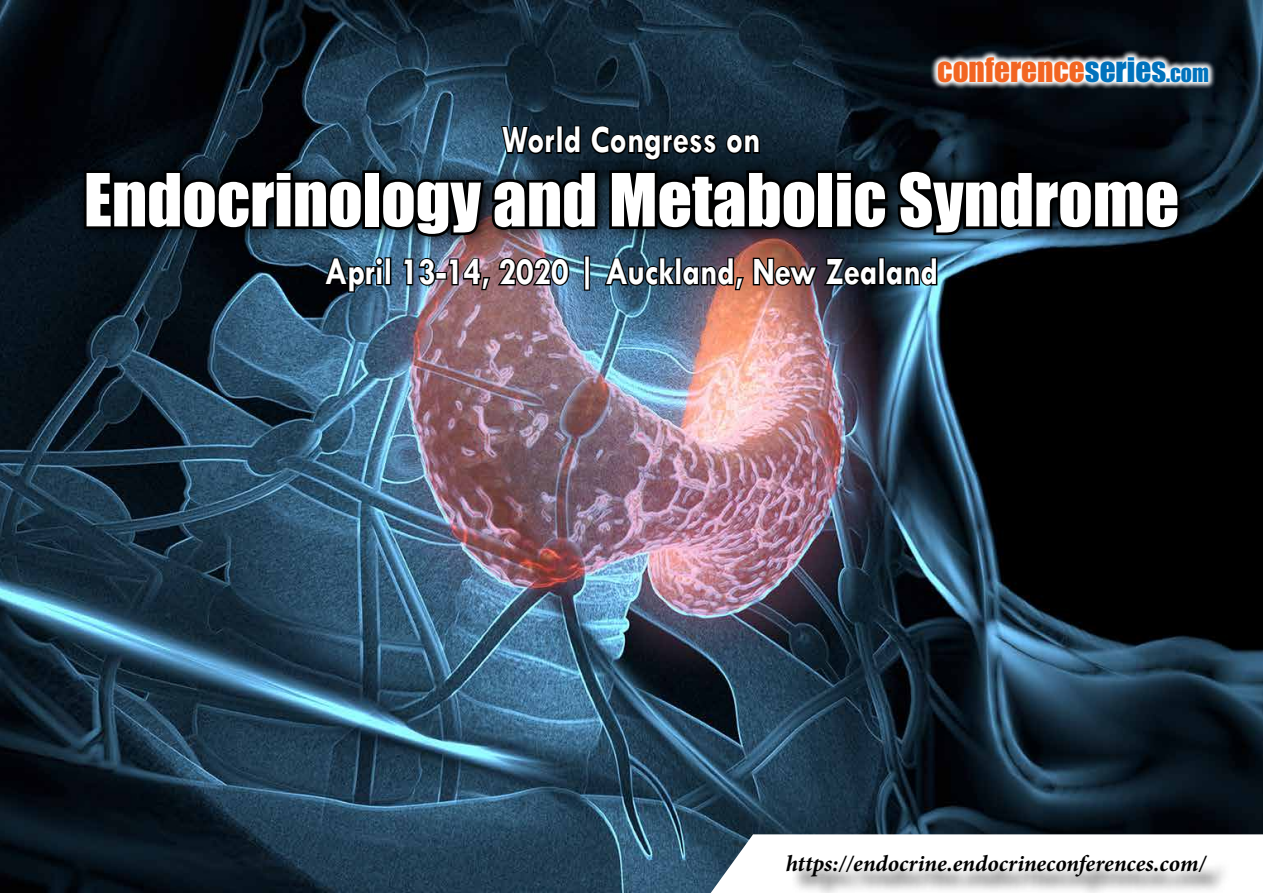
<style>
.page{position:relative;width:1263px;height:893px;background:#fff}
.page>*{position:absolute;margin:0;border:0;box-sizing:border-box;transform-origin:0 0}
.t1{font:67.5px "Impact";color:#fff}
.t2{font:700 39px "Tw Cen";color:#fff;scale:.85 1}
.t3{font:31.2px "Impact";color:#f26522}
.t4{font:italic 700 23.1px "Minion Pro";color:#000}
.s1{color:#0072bc}
.s2{font-size:21.9px;color:#0072bc}
</style>
<div class="page">
<img style="left:0;top:0;width:1263px;height:893px">
<svg style="left:711px;top:834px;width:552px;height:59px"></svg>
<svg style="left:930px;top:50px;width:286px;height:40px"></svg>
<div style="left:790px;top:858px;width:440px;height:35px;background:#000;opacity:.75"></div>
<svg style="left:81px;top:110px;width:1102px;height:184px;background:#18222b"></svg>
<p class="t2" style="left:502px;top:117px;width:306px">World Congress on</p>
<p class="t3" style="left:937px;top:46px;width:273px">conference<span class="s1">series</span><span class="s2">.com</span></p>
<h1 class="t1" style="left:84px;top:148px;width:1097px">Endocrinology and Metabolic Syndrome</h1>
<p class="t2" style="left:325px;top:248px;width:723px">April 13-14, 2020 | Auckland, New Zealand</p>
<p class="t4" style="left:786px;top:847px;width:422px">https://endocrine.endocrineconferences.com/</p>
</div>
